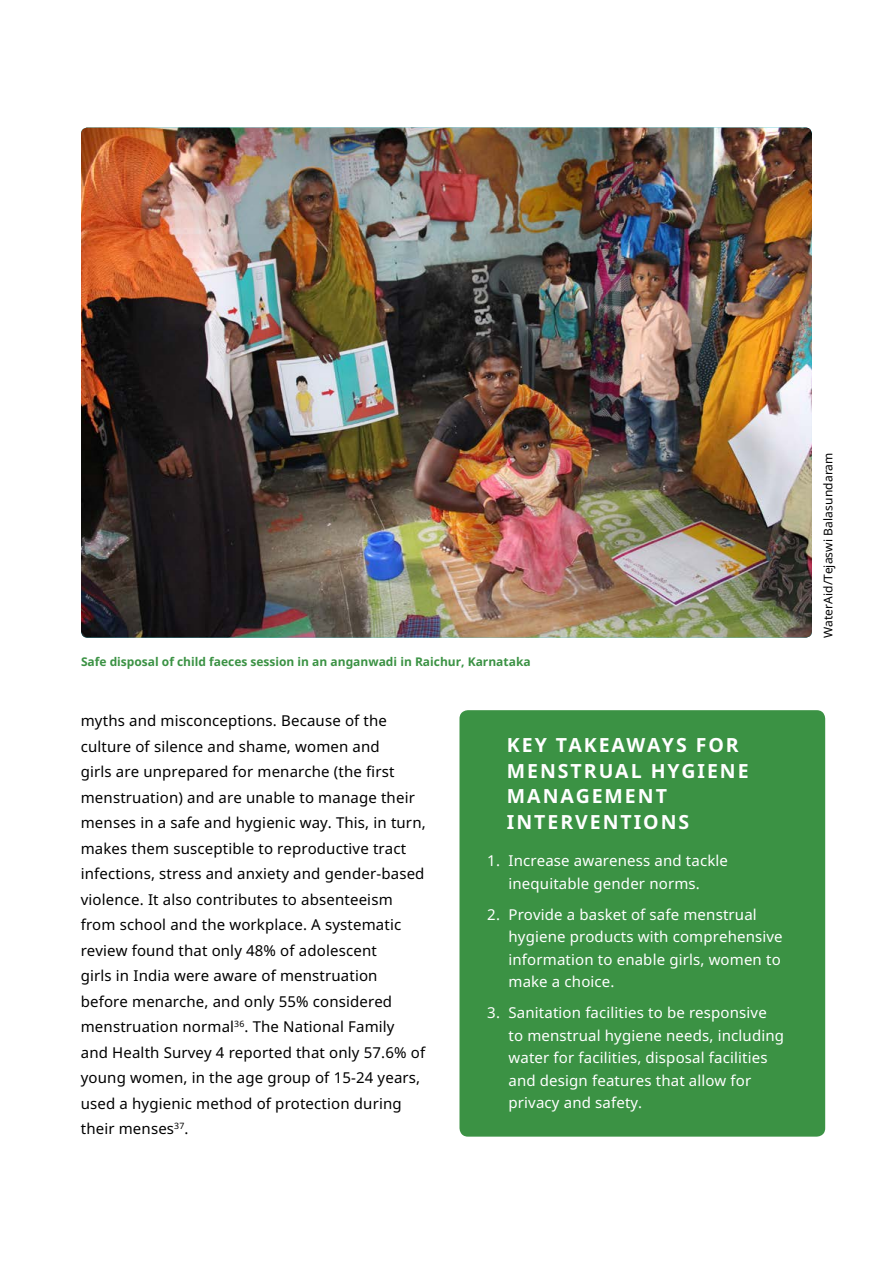
<style>
.page{position:relative;width:893px;height:1263px;background:#fff}
.page>*{position:absolute;margin:0;border:0;box-sizing:border-box;transform-origin:0 0}
.t1{font:700 19.5px/25.5px "Noto Sans";letter-spacing:.1em;color:#fff}
.t2{font:15px/25.5px "Noto Sans";letter-spacing:.01em;color:#000}
.t3{font:15px/22.5px "Noto Sans";letter-spacing:.01em;color:#fff}
.t4{font:700 12px "Noto Sans";color:#3b9244}
.t5{font:12px "Noto Sans";letter-spacing:.01em;color:#000}
</style>
<div class="page">
<div style="left:459px;top:710px;width:366px;height:426px;background:#3b9244;border-radius:9px"></div>
<img style="left:81px;top:128px;width:731px;height:510px">
<p class="t4" style="left:81px;top:653px;width:451px">Safe disposal of child faeces session in an anganwadi in Raichur, Karnataka</p>
<p class="t2" style="left:81px;top:708px;width:346px">myths and misconceptions. Because of the culture of silence and shame, women and<br>girls are unprepared for menarche (the first menstruation) and are unable to manage their menses in a safe and hygienic way. This, in turn, makes them susceptible to reproductive tract infections, stress and anxiety and gender-based violence. It also contributes to absenteeism from school and the workplace. A systematic review found that only 48% of adolescent<br>girls in India were aware of menstruation before menarche, and only 55% considered menstruation normal<sup>36</sup>. The National Family<br>and Health Survey 4 reported that only 57.6% of young women, in the age group of 15-24 years, used a hygienic method of protection during their menses<sup>37</sup>.</p>
<h1 class="t1" style="left:507px;top:732px;width:243px">KEY TAKEAWAYS FOR<br>MENSTRUAL HYGIENE<br>MANAGEMENT<br>INTERVENTIONS</h1>
<p class="t3" style="left:487px;top:849px;width:242px;text-align:center">1. Increase awareness and tackle inequitable gender norms.</p>
<p class="t3" style="left:508px;top:902px;width:276px;text-indent:-21px">2. Provide a basket of safe menstrual hygiene products with comprehensive information to enable girls, women to make a choice.</p>
<p class="t3" style="left:508px;top:1001px;width:277px;text-indent:-21px">3. Sanitation facilities to be responsive to menstrual hygiene needs, including water for facilities, disposal facilities and design features that allow for privacy and safety.</p>
<p class="t5" style="left:820px;top:638px;width:187px;rotate:-90deg">WaterAid/Tejaswi Balasundaram</p>
</div>
